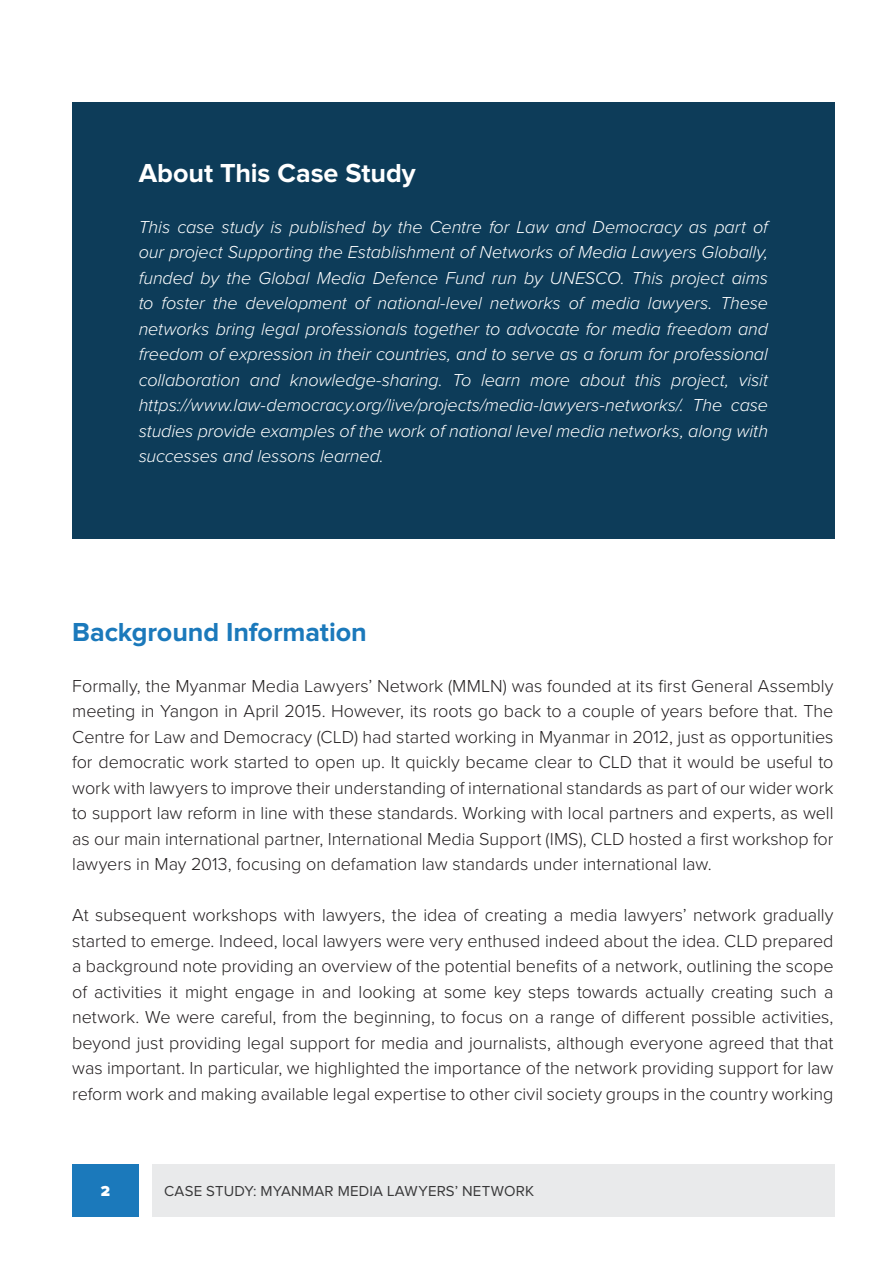
<style>
.page{position:relative;width:893px;height:1263px;background:#fff}
.page>*{position:absolute;margin:0;border:0;box-sizing:border-box;transform-origin:0 0}
.t1{font:700 27px "Proxima Nova";letter-spacing:-.005em;color:#1b79bb}
.t2{font:700 27px "Proxima Nova";letter-spacing:-.005em;color:#fff}
.t3{font:300 18px/25.5px "Proxima Nova";letter-spacing:-.005em;color:#231f20;text-align:justify}
.t4{font:italic 300 18px/25.5px "Proxima Nova";letter-spacing:-.005em;color:#fff;text-align:justify}
.t5{font:15px "Proxima Nova";letter-spacing:.015em;color:#383839}
.t6{font:900 15px "Proxima Nova";color:#fff}
</style>
<div class="page">
<div style="left:152px;top:1164px;width:683px;height:52px;background:#e9eaeb"></div>
<div style="left:72px;top:1164px;width:67px;height:52px;background:#1b79bb"></div>
<div style="left:72px;top:102px;width:763px;height:436px;background:#0d3c59"></div>
<h1 class="t2" style="left:139px;top:160px;width:279px">About This Case Study</h1>
<p class="t4" style="left:139px;top:213px;width:631px">This case study is published by the Centre for Law and Democracy as part of our project Supporting the Establishment of Networks of Media Lawyers Globally, funded by the Global Media Defence Fund run by UNESCO. This project aims to foster the development of national-level networks of media lawyers. These networks bring legal professionals together to advocate for media freedom and freedom of expression in their countries, and to serve as a forum for professional collaboration and knowledge-sharing. To learn more about this project, visit https://www.law-democracy.org/live/projects/media-lawyers-networks/. The case studies provide examples of the work of national level media networks, along with successes and lessons learned.</p>
<h1 class="t1" style="left:72px;top:619px;width:296px">Background Information</h1>
<p class="t3" style="left:72px;top:672px;width:763px">Formally, the Myanmar Media Lawyers’ Network (MMLN) was founded at its first General Assembly meeting in Yangon in April 2015. However, its roots go back to a couple of years before that. The Centre for Law and Democracy (CLD) had started working in Myanmar in 2012, just as opportunities for democratic work started to open up. It quickly became clear to CLD that it would be useful to work with lawyers to improve their understanding of international standards as part of our wider work to support law reform in line with these standards. Working with local partners and experts, as well as our main international partner, International Media Support (IMS), CLD hosted a first workshop for lawyers in May 2013, focusing on defamation law standards under international law.</p>
<p class="t3" style="left:72px;top:901px;width:763px">At subsequent workshops with lawyers, the idea of creating a media lawyers’ network gradually started to emerge. Indeed, local lawyers were very enthused indeed about the idea. CLD prepared a background note providing an overview of the potential benefits of a network, outlining the scope of activities it might engage in and looking at some key steps towards actually creating such a network. We were careful, from the beginning, to focus on a range of different possible activities, beyond just providing legal support for media and journalists, although everyone agreed that that was important. In particular, we highlighted the importance of the network providing support for law reform work and making available legal expertise to other civil society groups in the country working</p>
<p class="t6" style="left:101px;top:1180px;width:11px">2</p>
<p class="t5" style="left:164px;top:1184px;width:371px">CASE STUDY: MYANMAR MEDIA LAWYERS’ NETWORK</p>
</div>
